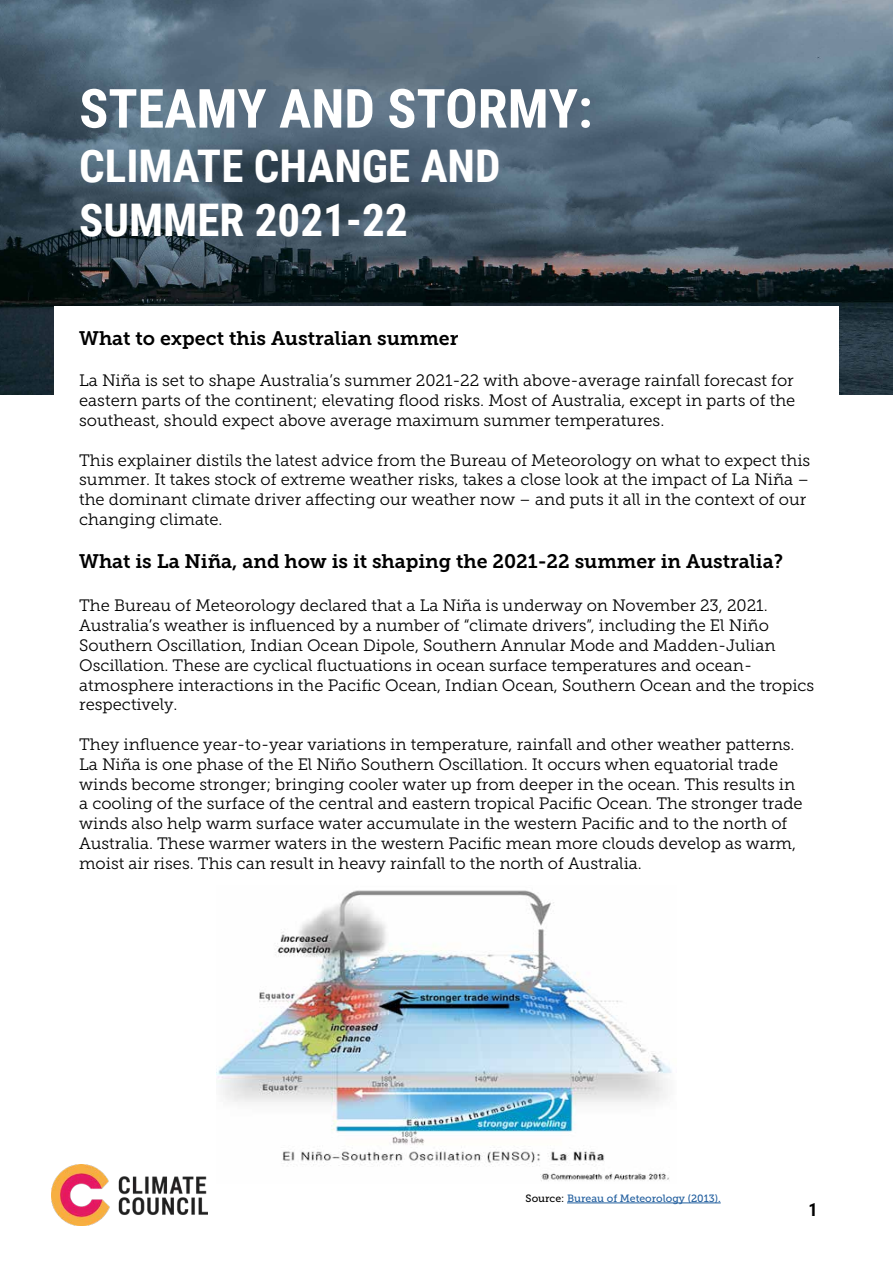
<style>
.page{position:relative;width:893px;height:1263px;background:#fff}
.page>*{position:absolute;margin:0;border:0;box-sizing:border-box;transform-origin:0 0}
.t1{font:700 54px "Roboto Condensed";color:#fff}
.t2{font:700 45px/54px "Roboto Condensed";color:#fff}
.t3{font:19.5px "Museo Slab 700";color:#000}
.t4{font:700 18px "Roboto Condensed";color:#000}
.t5{font:16.5px/19.8px "Museo Slab 300";color:#000}
.t6{font:10.5px "Museo Slab 500";color:#215e9e}
.s1{color:#000}
</style>
<div class="page">
<img style="left:0;top:0;width:893px;height:394px">
<div style="left:54px;top:306px;width:785px;height:88px;background:#fff"></div>
<img style="left:51px;top:1164px;width:157px;height:61px">
<img style="left:216px;top:890px;width:456px;height:291px">
<hr style="left:567px;top:1202px;width:154px;height:1px;background:#215e9e">
<h1 class="t1" style="left:79px;top:71px;width:515px">STEAMY AND STORMY:</h1>
<h2 class="t2" style="left:79px;top:137px;width:423px">CLIMATE CHANGE AND<br>SUMMER 2021-22</h2>
<p class="t3" style="left:79px;top:327px;width:381px">What to expect this Australian summer</p>
<p class="t5" style="left:79px;top:371px;width:718px;text-align:justify">La Niña is set to shape Australia’s summer 2021-22 with above-average rainfall forecast for eastern parts of the continent; elevating flood risks. Most of Australia, except in parts of the southeast, should expect above average maximum summer temperatures.</p>
<p class="t5" style="left:79px;top:450px;width:732px">This explainer distils the latest advice from the Bureau of Meteorology on what to expect this summer. It takes stock of extreme weather risks, takes a close look at the impact of La Niña – the dominant climate driver affecting our weather now – and puts it all in the context of our changing climate.</p>
<p class="t3" style="left:79px;top:550px;width:705px">What is La Niña, and how is it shaping the 2021-22 summer in Australia?</p>
<p class="t5" style="left:79px;top:596px;width:737px">The Bureau of Meteorology declared that a La Niña is underway on November 23, 2021.<br>Australia’s weather is influenced by a number of “climate drivers”, including the El Niño Southern Oscillation, Indian Ocean Dipole, Southern Annular Mode and Madden-Julian Oscillation. These are cyclical fluctuations in ocean surface temperatures and ocean&shy;atmosphere interactions in the Pacific Ocean, Indian Ocean, Southern Ocean and the tropics respectively.</p>
<p class="t5" style="left:79px;top:734px;width:725px">They influence year-to-year variations in temperature, rainfall and other weather patterns.<br>La Niña is one phase of the El Niño Southern Oscillation. It occurs when equatorial trade winds become stronger; bringing cooler water up from deeper in the ocean. This results in a cooling of the surface of the central and eastern tropical Pacific Ocean. The stronger trade winds also help warm surface water accumulate in the western Pacific and to the north of Australia. These warmer waters in the western Pacific mean more clouds develop as warm, moist air rises. This can result in heavy rainfall to the north of Australia.</p>
<p class="t6" style="left:526px;top:1192px;width:197px"><span class="s1">Source:</span> Bureau of Meteorology (2013).</p>
<p class="t4" style="left:808px;top:1196px;width:11px">1</p>
</div>
